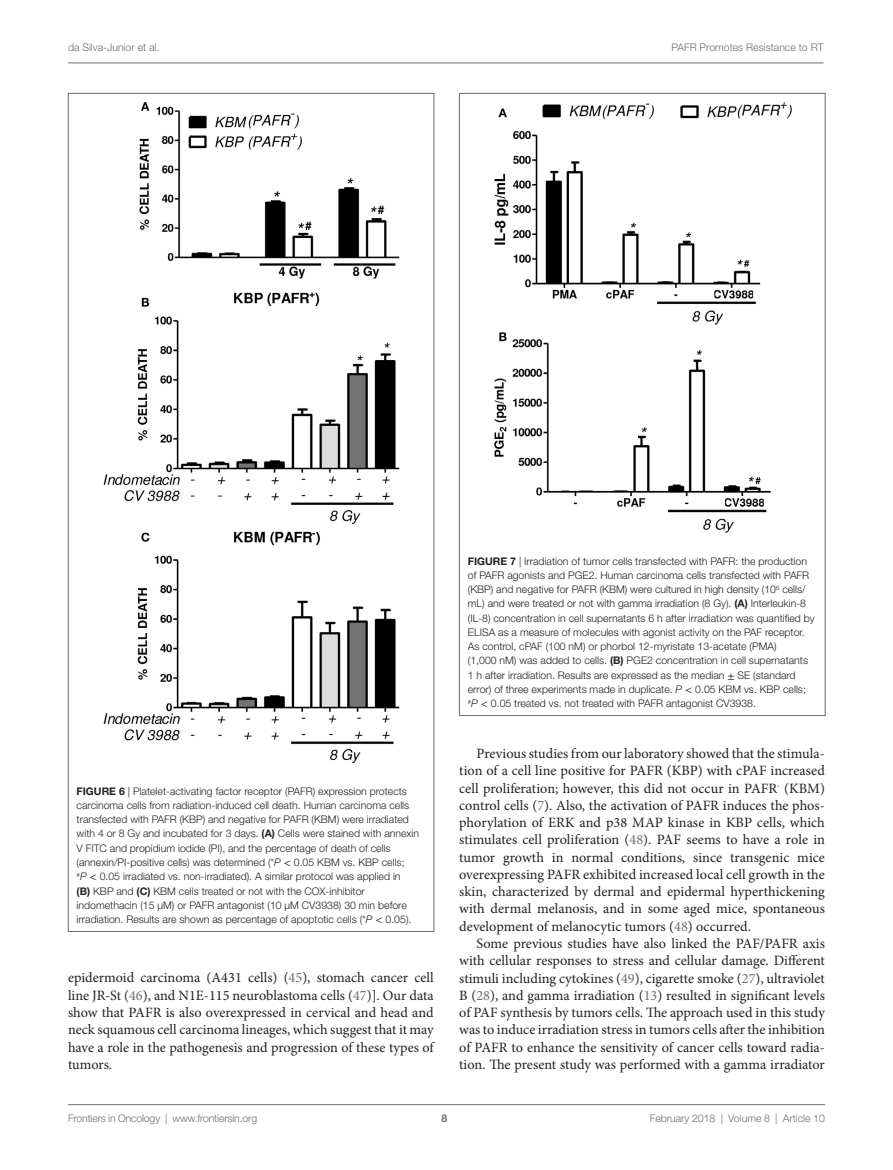
<style>
.page{position:relative;width:893px;height:1170px;background:#fff}
.page>*{position:absolute;margin:0;border:0;box-sizing:border-box;transform-origin:0 0}
.t1{font:14.25px/17.2px "Minion Pro";color:#231f20;text-align:justify}
.t2{font:300 10.5px/14.2px "Helvetica Neue LT Std";color:#231f20}
.t3{font:300 10.5px "Helvetica Neue LT Std";color:#6c6d70}
.t4{font:700 10.5px "Helvetica Neue LT Std";color:#6c6d70}
.s1{font-weight:700}
.s2{font-style:italic}
.s3{font-family:"STIX General";font-weight:400}
.s4{color:#6c6d70}
</style>
<div class="page">
<img style="left:494px;top:102px;width:298px;height:431px">
<img style="left:103px;top:102px;width:297px;height:662px">
<hr style="left:68px;top:63px;width:756px;height:1px;background:#6c6d70">
<hr style="left:68px;top:1104px;width:757px;height:1px;background:#6c6d70">
<p class="t3" style="left:68px;top:41px;width:93px">da Silva-Junior et al.</p>
<p class="t3" style="left:672px;top:41px;width:153px">PAFR Promotes Resistance to RT</p>
<p class="t2" style="left:77px;top:783px;width:344px"><span class="s1">FIG URE 6</span> | Platelet-activating factor receptor (PAFR) expression protects carcinoma cells from radiation-induced cell death. Human carcinoma cells transfected with PAFR (KBP) and negative for PAFR (KBM) were irradiated with 4 or 8 Gy and incubated for 3 days. <span class="s1">(A)</span> Cells were stained with annexin V FITC and propidium iodide (PI), and the percentage of death of cells (annexin/PI-positive cells) was determined (*<span class="s2">P</span> <span class="s3">&lt;</span> 0.05 KBM vs. KBP cells;<br><sup>#</sup><span class="s2">P</span> <span class="s3">&lt;</span> 0.05 irradiated vs. non-irradiated). A similar protocol was applied in<br><span class="s1">(B)</span> KBP and <span class="s1">(C)</span> KBM cells treated or not with the COX-inhibitor indomethacin (15 µM) or PAFR antagonist (10 µM CV3938) 30 min before irradiation. Results are shown as percentage of apoptotic cells (*<span class="s2">P</span> <span class="s3">&lt;</span> 0.05).</p>
<p class="t1" style="left:68px;top:969px;width:367px">epidermoid carcinoma (A431 cells) (<span class="s4">45</span>), stomach cancer cell line JR-St (<span class="s4">46</span>), and N1E-115 neuroblastoma cells (<span class="s4">47</span>)]. Our data show that PAFR is also overexpressed in cervical and head and neck squamous cell carcinoma lineages, which suggest that it may have a role in the pathogenesis and progression of these types of tumors.</p>
<p class="t2" style="left:468px;top:553px;width:348px"><span class="s1">FIG URE 7</span> | Irradiation of tumor cells transfected with PAFR: the production of PAFR agonists and PGE2. Human carcinoma cells transfected with PAFR (KBP) and negative for PAFR (KBM) were cultured in high density (10<sup>6</sup> cells/ mL) and were treated or not with gamma irradiation (8 Gy). <span class="s1">(A)</span> Interleukin-8 (IL-8) concentration in cell supernatants 6 h after irradiation was quantified by ELISA as a measure of molecules with agonist activity on the PAF receptor.<br>As control, cPAF (100 nM) or phorbol 12-myristate 13-acetate (PMA)<br>(1,000 nM) was added to cells. <span class="s1">(B)</span> PGE2 concentration in cell supernatants 1 h after irradiation. Results are expressed as the median <span class="s3">±</span> SE (standard error) of three experiments made in duplicate. <span class="s2">P</span> <span class="s3">&lt;</span> 0.05 KBM vs. KBP cells; <sup>#</sup><span class="s2">P</span> <span class="s3">&lt;</span> 0.05 treated vs. not treated with PAFR antagonist CV3938.</p>
<p class="t1" style="left:459px;top:745px;width:367px;text-indent:17px">Previous studies from our laboratory showed that the stimula&shy;tion of a cell line positive for PAFR (KBP) with cPAF increased cell proliferation; however, this did not occur in PAFR<sup>-</sup> (KBM) control cells (<span class="s4">7</span>). Also, the activation of PAFR induces the phos&shy;phorylation of ERK and p38 MAP kinase in KBP cells, which stimulates cell proliferation (<span class="s4">48</span>). PAF seems to have a role in tumor growth in normal conditions, since transgenic mice overexpressing PAFR exhibited increased local cell growth in the skin, characterized by dermal and epidermal hyperthickening with dermal melanosis, and in some aged mice, spontaneous development of melanocytic tumors (<span class="s4">48</span>) occurred.</p>
<p class="t1" style="left:459px;top:934px;width:367px;text-indent:17px">Some previous studies have also linked the PAF/PAFR axis with cellular responses to stress and cellular damage. Different stimuli including cytokines (<span class="s4">49</span>), cigarette smoke (<span class="s4">27</span>), ultraviolet B (<span class="s4">28</span>), and gamma irradiation (<span class="s4">13</span>) resulted in significant levels of PAF synthesis by tumors cells. The approach used in this study was to induce irradiation stress in tumors cells after the inhibition of PAFR to enhance the sensitivity of cancer cells toward radia&shy;tion. The present study was performed with a gamma irradiator</p>
<p class="t3" style="left:68px;top:1111px;width:191px">Frontiers in Oncology | www.frontiersin.org</p>
<p class="t3" style="left:650px;top:1111px;width:177px">February 2018 | Volume 8 | Article 10</p>
<p class="t4" style="left:441px;top:1111px;width:7px">8</p>
</div>
